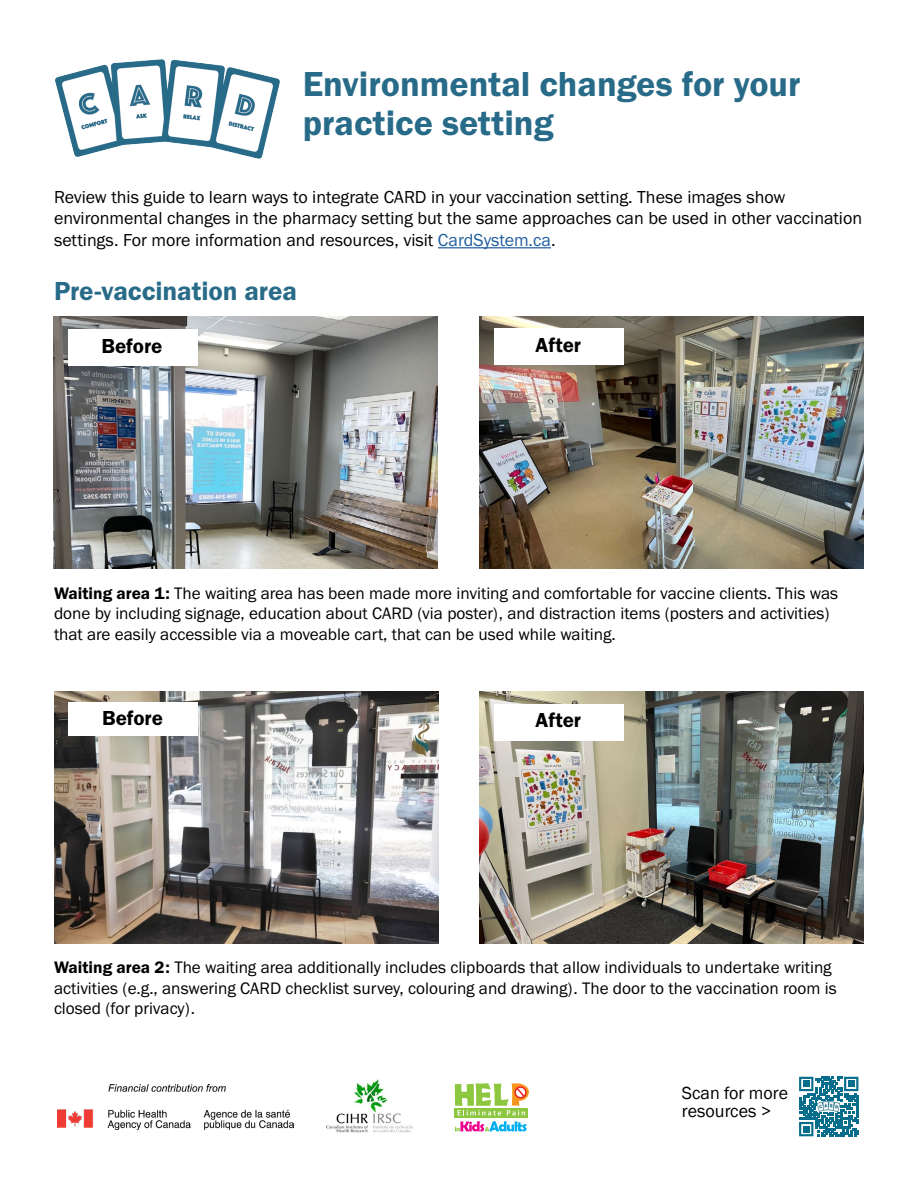
<style>
.page{position:relative;width:918px;height:1188px;background:#fff}
.page>*{position:absolute;margin:0;border:0;box-sizing:border-box;transform-origin:0 0}
.t1{font:36px/39px "Franklin Gothic URW Dem";color:#286b89}
.Paragraph_Style_1{font:27px "Franklin Gothic URW Dem";letter-spacing:-.005em;color:#286b89}
.Paragraph_Style_1-2{font:21px "Franklin Gothic URW Dem";letter-spacing:-.005em;color:#000}
.t2{font:18px/21.6px "Franklin Gothic URW Boo";color:#000}
.t3{font:18px/18px "Franklin Gothic";color:#000}
.t4{font:17.25px "Franklin Gothic URW Boo";color:#000}
.s1{color:#215e9e}
.s2{font-family:"Franklin Gothic URW Dem"}
</style>
<div class="page">
<img style="left:57px;top:1085px;width:236px;height:45px">
<img style="left:326px;top:1079px;width:87px;height:54px">
<svg style="left:455px;top:1083px;width:74px;height:49px"></svg>
<div style="left:795px;top:1073px;width:68px;height:67px;background:linear-gradient(to right,#fff,#fff)"></div>
<svg style="left:799px;top:1077px;width:59px;height:59px"></svg>
<img style="left:818px;top:1102px;width:22px;height:10px">
<hr style="left:438px;top:247px;width:113px;height:1px;background:#215e9e">
<img style="left:53px;top:317px;width:385px;height:252px">
<div style="left:68px;top:329px;width:130px;height:37px;background:#fff"></div>
<img style="left:479px;top:317px;width:385px;height:252px">
<div style="left:494px;top:328px;width:130px;height:36px;background:#fff"></div>
<img style="left:56px;top:60px;width:223px;height:99px">
<img style="left:54px;top:691px;width:384px;height:252px">
<div style="left:69px;top:703px;width:129px;height:33px;background:#fff"></div>
<img style="left:479px;top:691px;width:385px;height:252px">
<div style="left:494px;top:704px;width:130px;height:37px;background:#fff"></div>
<p class="t1" style="left:303px;top:64px;width:499px">Environmental changes for your practice setting</p>
<p class="t2" style="left:54px;top:186px;width:810px">Review this guide to learn ways to integrate CARD in your vaccination setting. These images show environmental changes in the pharmacy setting but the same approaches can be used in other vaccination settings. For more information and resources, visit <span class="s1">CardSystem.ca</span>.</p>
<p class="Paragraph_Style_1" style="left:54px;top:274px;width:245px">Pre-vaccination area</p>
<p class="Paragraph_Style_1-2" style="left:101px;top:333px;width:63px">Before</p>
<p class="Paragraph_Style_1-2" style="left:536px;top:332px;width:47px">After</p>
<p class="t4" style="left:54px;top:582px;width:786px"><span class="s2">Waiting area 1:</span> The waiting area has been made more inviting and comfortable for vaccine clients. This was</p>
<p class="t4" style="left:54px;top:603px;width:777px">done by including signage, education about CARD (via poster), and distraction items (posters and activities)</p>
<p class="t4" style="left:54px;top:624px;width:563px">that are easily accessible via a moveable cart, that can be used while waiting.</p>
<p class="Paragraph_Style_1-2" style="left:102px;top:706px;width:63px">Before</p>
<p class="Paragraph_Style_1-2" style="left:536px;top:707px;width:47px">After</p>
<p class="t4" style="left:54px;top:957px;width:779px"><span class="s2">Waiting area 2:</span> The waiting area additionally includes clipboards that allow individuals to undertake writing</p>
<p class="t4" style="left:54px;top:977px;width:784px">activities (e.g., answering CARD checklist survey, colouring and drawing). The door to the vaccination room is</p>
<p class="t4" style="left:54px;top:998px;width:143px">closed (for privacy).</p>
<p class="t3" style="left:682px;top:1085px;width:108px">Scan for more resources &gt;</p>
</div>
